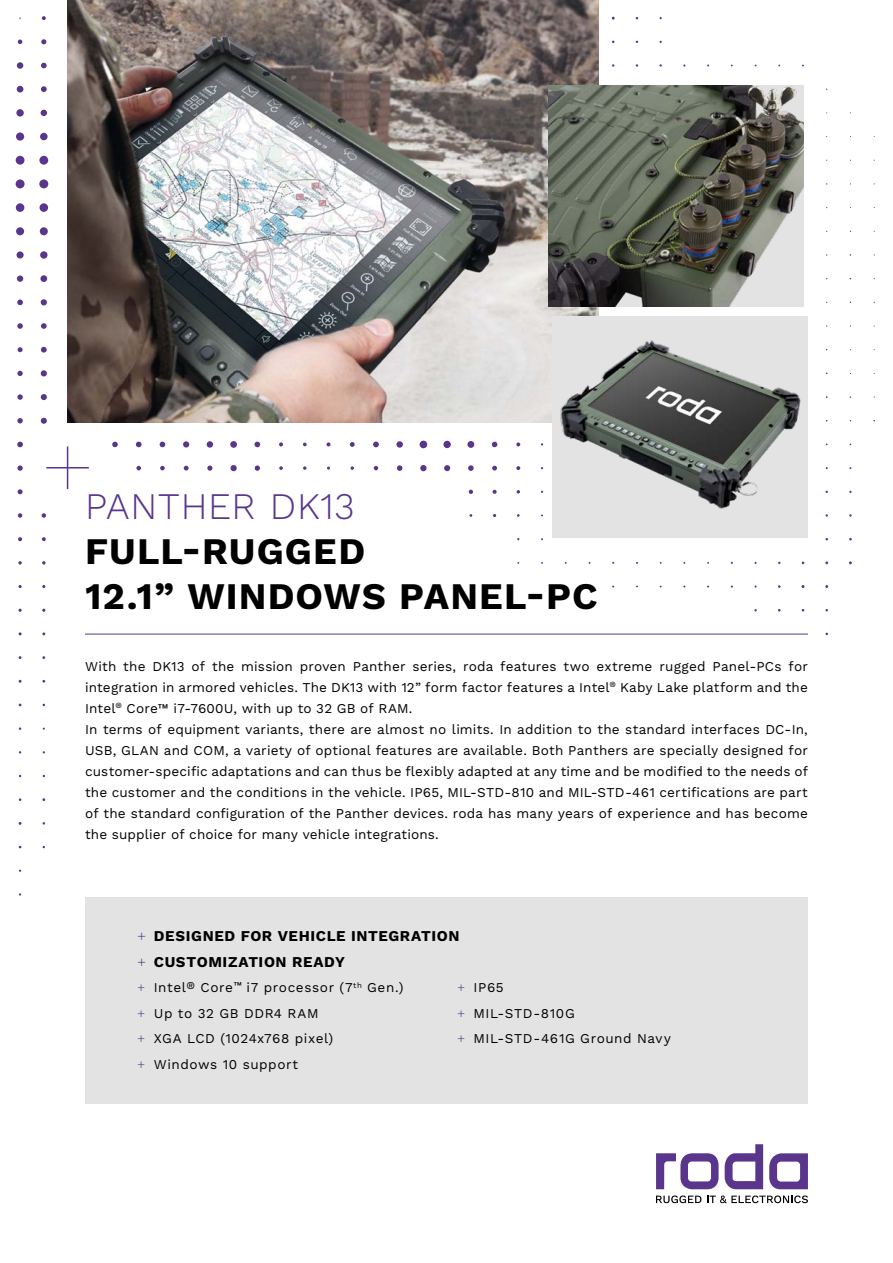
<style>
.page{position:relative;width:893px;height:1263px;background:#fff}
.page>*{position:absolute;margin:0;border:0;box-sizing:border-box;transform-origin:0 0}
.Headline_-_schwarz-bold{font:700 37.5px/45px "Work Sans";letter-spacing:.025em;color:#000}
.Headline_-_lila-light{font:300 37.5px "Work Sans";letter-spacing:.015em;color:#59358c}
.t1{font:700 15px "Work Sans";letter-spacing:.04em;color:#000}
.Einleitungstext{font:13.5px/21px "Work Sans";letter-spacing:.025em;color:#000;text-align:justify}
.Einleitungstext-2{font:13.5px "Work Sans";letter-spacing:.045em;color:#000}
.s1{font-weight:300;color:#59358c}
</style>
<div class="page">
<svg style="left:42px;top:16px;width:4px;height:4px"></svg>
<svg style="left:18px;top:40px;width:4px;height:4px"></svg>
<svg style="left:41px;top:39px;width:5px;height:5px"></svg>
<div style="left:17px;top:62px;width:6px;height:7px;background:#59358c;border-radius:50%"></div>
<svg style="left:41px;top:63px;width:6px;height:5px"></svg>
<div style="left:17px;top:86px;width:6px;height:7px;background:#59358c;border-radius:50%"></div>
<svg style="left:41px;top:86px;width:6px;height:6px"></svg>
<div style="left:16px;top:109px;width:8px;height:8px;background:#59358c;border-radius:50%"></div>
<svg style="left:41px;top:110px;width:6px;height:6px"></svg>
<div style="left:16px;top:132px;width:8px;height:9px;background:#59358c;border-radius:50%"></div>
<div style="left:40px;top:133px;width:8px;height:7px;background:#59358c;border-radius:50%"></div>
<div style="left:16px;top:156px;width:9px;height:9px;background:#59358c;border-radius:50%"></div>
<div style="left:39px;top:156px;width:9px;height:9px;background:#59358c;border-radius:50%"></div>
<div style="left:16px;top:179px;width:9px;height:9px;background:#59358c;border-radius:50%"></div>
<div style="left:39px;top:179px;width:9px;height:9px;background:#59358c;border-radius:50%"></div>
<div style="left:16px;top:203px;width:8px;height:9px;background:#59358c;border-radius:50%"></div>
<div style="left:40px;top:203px;width:8px;height:9px;background:#59358c;border-radius:50%"></div>
<div style="left:16px;top:227px;width:8px;height:8px;background:#59358c;border-radius:50%"></div>
<div style="left:40px;top:227px;width:8px;height:8px;background:#59358c;border-radius:50%"></div>
<div style="left:17px;top:251px;width:7px;height:7px;background:#59358c;border-radius:50%"></div>
<div style="left:40px;top:251px;width:8px;height:8px;background:#59358c;border-radius:50%"></div>
<div style="left:17px;top:275px;width:6px;height:7px;background:#59358c;border-radius:50%"></div>
<div style="left:40px;top:275px;width:7px;height:7px;background:#59358c;border-radius:50%"></div>
<svg style="left:17px;top:299px;width:6px;height:6px"></svg>
<svg style="left:41px;top:299px;width:6px;height:6px"></svg>
<svg style="left:17px;top:323px;width:6px;height:6px"></svg>
<svg style="left:41px;top:323px;width:6px;height:6px"></svg>
<svg style="left:18px;top:347px;width:5px;height:5px"></svg>
<svg style="left:41px;top:347px;width:6px;height:6px"></svg>
<svg style="left:17px;top:371px;width:6px;height:5px"></svg>
<svg style="left:41px;top:370px;width:6px;height:6px"></svg>
<svg style="left:17px;top:394px;width:6px;height:6px"></svg>
<svg style="left:41px;top:394px;width:6px;height:6px"></svg>
<svg style="left:17px;top:418px;width:6px;height:5px"></svg>
<svg style="left:41px;top:418px;width:6px;height:6px"></svg>
<svg style="left:17px;top:442px;width:6px;height:5px"></svg>
<svg style="left:17px;top:465px;width:6px;height:6px"></svg>
<svg style="left:18px;top:489px;width:5px;height:5px"></svg>
<svg style="left:18px;top:513px;width:4px;height:5px"></svg>
<svg style="left:42px;top:513px;width:4px;height:5px"></svg>
<svg style="left:18px;top:537px;width:4px;height:4px"></svg>
<svg style="left:42px;top:537px;width:4px;height:4px"></svg>
<svg style="left:18px;top:561px;width:4px;height:3px"></svg>
<hr style="left:46px;top:467px;width:43px;height:1px;background:#59358c">
<svg style="left:725px;top:1144px;width:38px;height:45px"></svg>
<svg style="left:769px;top:1153px;width:39px;height:36px"></svg>
<svg style="left:656px;top:1153px;width:63px;height:36px"></svg>
<svg style="left:656px;top:1195px;width:45px;height:8px"></svg>
<svg style="left:707px;top:1195px;width:74px;height:8px"></svg>
<svg style="left:783px;top:1195px;width:25px;height:8px"></svg>
<svg style="left:57px;top:0;width:747px;height:489px"></svg>
<svg style="left:77px;top:486px;width:731px;height:148px"></svg>
<hr style="left:85px;top:634px;width:723px;height:1px;background:#59358c">
<img style="left:68px;top:0;width:531px;height:423px">
<div style="left:553px;top:316px;width:255px;height:221px;background:#e3e3e3"></div>
<img style="left:560px;top:340px;width:241px;height:169px">
<img style="left:549px;top:85px;width:255px;height:221px">
<div style="left:85px;top:897px;width:723px;height:206px;background:#e3e3e3"></div>
<p class="Headline_-_lila-light" style="left:85px;top:485px;width:271px">PANTHER DK13</p>
<p class="Headline_-_schwarz-bold" style="left:85px;top:531px;width:514px">FULL-RUGGED<br>12.1” WINDOWS PANEL-PC</p>
<p class="Einleitungstext" style="left:85px;top:656px;width:724px">With the DK13 of the mission proven Panther series, roda features two extreme rugged Panel-PCs for integration in armored vehicles. The DK13 with 12” form factor features a Intel<sup>®</sup> Kaby Lake platform and the Intel<sup>®</sup> Core™ i7-7600U, with up to 32 GB of RAM.</p>
<p class="Einleitungstext" style="left:85px;top:719px;width:724px">In terms of equipment variants, there are almost no limits. In addition to the standard interfaces DC-In, USB, GLAN and COM, a variety of optional features are available. Both Panthers are specially designed for customer-specific adaptations and can thus be flexibly adapted at any time and be modified to the needs of the customer and the conditions in the vehicle. IP65, MIL-STD-810 and MIL-STD-461 certifications are part of the standard configuration of the Panther devices. roda has many years of experience and has become the supplier of choice for many vehicle integrations.</p>
<p class="t1" style="left:137px;top:928px;width:324px"><span class="s1">+</span> DESIGNED FOR VEHICLE INTEGRATION</p>
<p class="t1" style="left:137px;top:953px;width:209px"><span class="s1">+</span> CUSTOMIZATION READY</p>
<p class="Einleitungstext" style="left:137px;top:978px;width:268px"><span class="s1">+</span> Intel<sup>®</sup> Core<sup>™</sup> i7 processor (7<sup>th</sup> Gen.)</p>
<p class="Einleitungstext" style="left:137px;top:1003px;width:183px"><span class="s1">+</span> Up to 32 GB DDR4 RAM</p>
<p class="Einleitungstext" style="left:137px;top:1029px;width:198px"><span class="s1">+</span> XGA LCD (1024x768 pixel)</p>
<p class="Einleitungstext" style="left:137px;top:1054px;width:162px"><span class="s1">+</span> Windows 10 support</p>
<p class="Einleitungstext" style="left:457px;top:978px;width:48px"><span class="s1">+</span> IP65</p>
<p class="Einleitungstext-2" style="left:457px;top:1005px;width:119px"><span class="s1">+</span> MIL-STD-810G</p>
<p class="Einleitungstext" style="left:457px;top:1029px;width:215px"><span class="s1">+</span> MIL-STD-461G Ground Navy</p>
</div>
